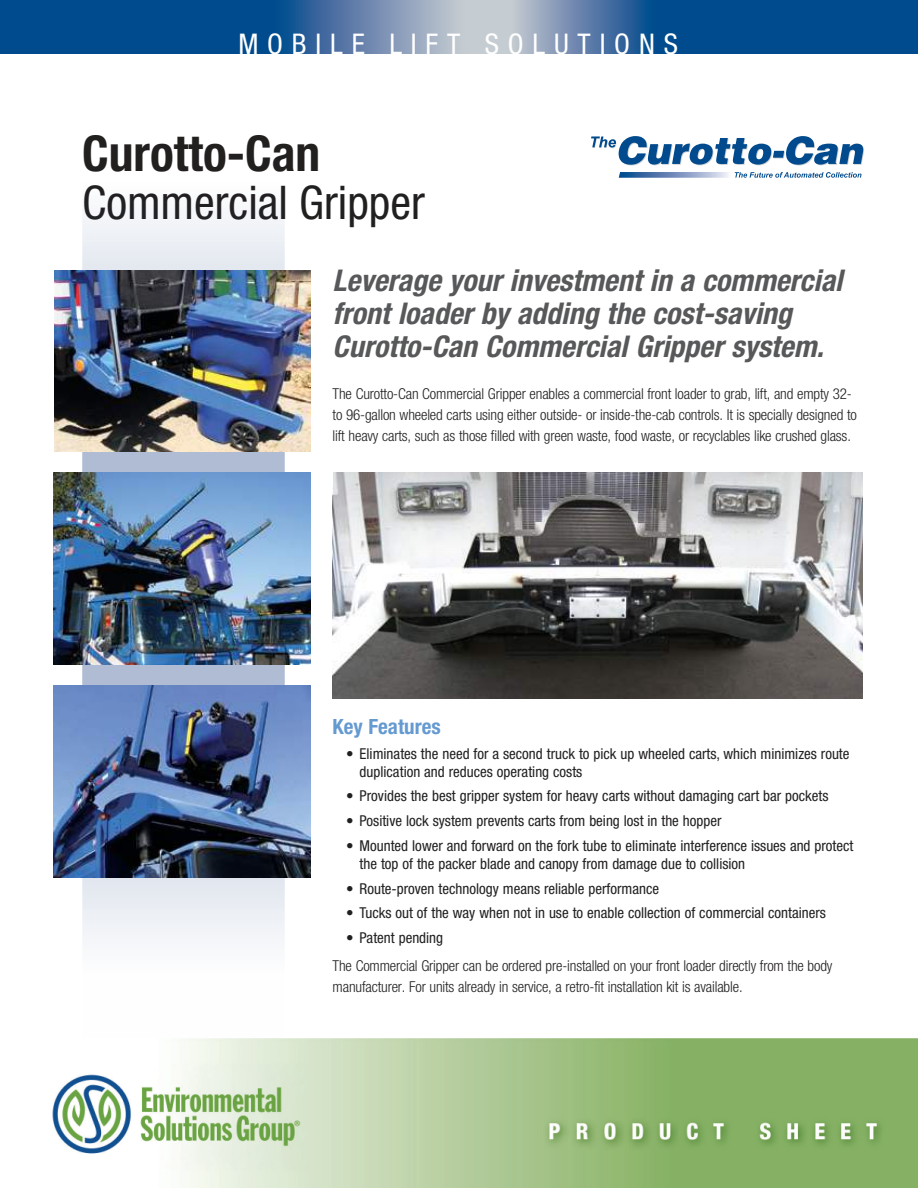
<style>
.page{position:relative;width:918px;height:1188px;background:#fff}
.page>*{position:absolute;margin:0;border:0;box-sizing:border-box;transform-origin:0 0}
.t1{font:700 condensed 49.5px "Helvetica Neue LT Std";color:#221f1f}
.t2{font:condensed 46.5px "Helvetica Neue LT Std";color:#221f1f}
.t3{font:italic 700 condensed 30px/33px "Helvetica Neue LT Std";color:#57585a}
.t4{font:condensed 28.5px "Helvetica Neue LT Std";letter-spacing:.31em;color:#fff}
.t5{font:700 condensed 21px "Helvetica Neue LT Std";color:#659ad1}
.t6{font:condensed 15px/18px "Helvetica Neue LT Std";color:#221f1f}
.t7{font:300 condensed 15px/21px "Helvetica Neue LT Std";letter-spacing:-.01em;color:#221f1f}
</style>
<div class="page">
<img style="left:0;top:0;width:918px;height:54px">
<img style="left:619px;top:172px;width:110px;height:6px">
<svg style="left:591px;top:136px;width:273px;height:29px"></svg>
<svg style="left:735px;top:172px;width:126px;height:6px"></svg>
<svg style="left:82px;top:214px;width:203px;height:728px;fill:#e8ecf2"></svg>
<img style="left:54px;top:472px;width:256px;height:192px">
<img style="left:54px;top:270px;width:256px;height:181px">
<img style="left:54px;top:685px;width:256px;height:192px">
<img style="left:333px;top:567px;width:530px;height:131px">
<svg style="left:333px;top:472px;width:530px;height:95px;background:#9e9e9f"></svg>
<img style="left:52px;top:1038px;width:866px;height:150px">
<h3 class="t4" style="left:238px;top:33px;width:441px">MOBILE LIFT SOLUTIONS</h3>
<h1 class="t1" style="left:82px;top:135px;width:240px">Curotto-Can</h1>
<h2 class="t2" style="left:82px;top:186px;width:344px">Commercial Gripper</h2>
<h3 class="t3" style="left:333px;top:267px;width:511px">Leverage your investment in a commercial front loader by adding the cost-saving<br>Curotto-Can Commercial Gripper system.</h3>
<p class="t7" style="left:333px;top:384px;width:526px">The Curotto-Can Commercial Gripper enables a commercial front loader to grab, lift, and empty 32- to 96-gallon wheeled carts using either outside- or inside-the-cab controls. It is specially designed to lift heavy carts, such as those filled with green waste, food waste, or recyclables like crushed glass.</p>
<h3 class="t5" style="left:333px;top:719px;width:110px">Key Features</h3>
<p class="t6" style="left:360px;top:744px;width:491px;text-indent:-14px">• Eliminates the need for a second truck to pick up wheeled carts, which minimizes route duplication and reduces operating costs</p>
<p class="t6" style="left:346px;top:787px;width:484px">• Provides the best gripper system for heavy carts without damaging cart bar pockets</p>
<p class="t6" style="left:346px;top:812px;width:377px">• Positive lock system prevents carts from being lost in the hopper</p>
<p class="t6" style="left:360px;top:837px;width:495px;text-indent:-14px">• Mounted lower and forward on the fork tube to eliminate interference issues and protect the top of the packer blade and canopy from damage due to collision</p>
<p class="t6" style="left:346px;top:879px;width:314px">• Route-proven technology means reliable performance</p>
<p class="t6" style="left:346px;top:904px;width:481px">• Tucks out of the way when not in use to enable collection of commercial containers</p>
<p class="t6" style="left:346px;top:929px;width:99px">• Patent pending</p>
<p class="t7" style="left:333px;top:956px;width:501px">The Commercial Gripper can be ordered pre-installed on your front loader directly from the body manufacturer. For units already in service, a retro-fit installation kit is available.</p>
</div>
